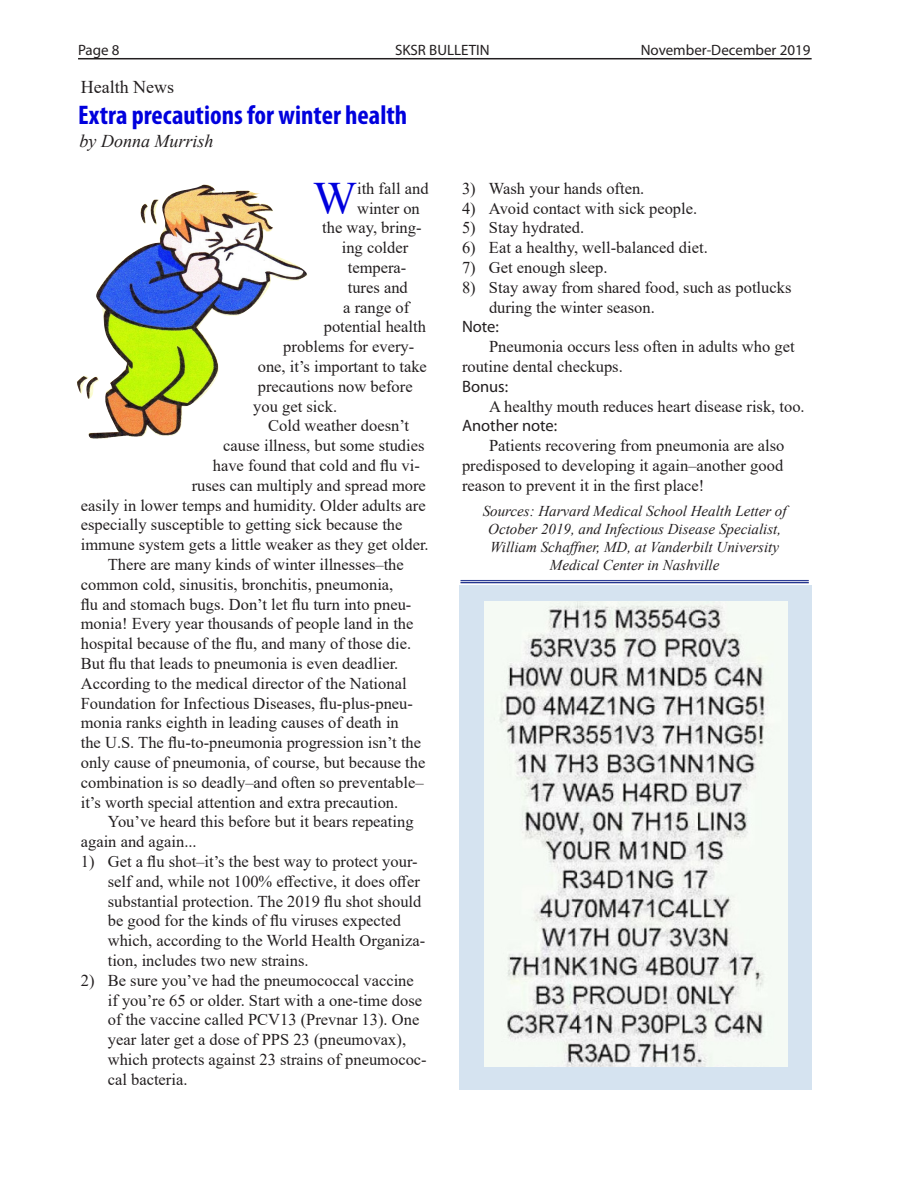
<style>
.page{position:relative;width:918px;height:1188px;background:#fff}
.page>*{position:absolute;margin:0;border:0;box-sizing:border-box;transform-origin:0 0}
.Body_text{font:46.35px "Times New Roman";color:#00d}
.Headline{font:700 condensed 27px "Myriad Pro";color:#00d}
.t1{font:italic 18px "Times New Roman";color:#231f20}
.t2{font:18px "Times New Roman";color:#231f20}
.Body_text-2{font:16.5px/19.8px "Times New Roman";color:#231f20}
.Body_text-3{font:16.5px "Myriad Pro";color:#231f20}
.t3{font:italic 15px/18px "Times New Roman";color:#231f20;text-align:center}
.t4{font:15px "Myriad Pro";color:#231f20}
</style>
<div class="page">
<hr style="left:78px;top:58px;width:734px;height:1px;background:#231f20">
<div style="left:459px;top:585px;width:353px;height:505px;background:#d5e3f0"></div>
<img style="left:77px;top:185px;width:230px;height:254px">
<hr style="left:460px;top:580px;width:349px;height:1px;background:#253690">
<hr style="left:460px;top:582px;width:349px;height:1px;background:#253690">
<img style="left:485px;top:601px;width:302px;height:466px">
<p class="t4" style="left:78px;top:41px;width:43px">Page 8</p>
<p class="t4" style="left:395px;top:40px;width:96px">SKSR BULLETIN</p>
<p class="t4" style="left:641px;top:41px;width:171px">November-December 2019</p>
<p class="t2" style="left:81px;top:75px;width:95px">Health News</p>
<p class="Headline" style="left:78px;top:99px;width:330px">Extra precautions for winter health</p>
<p class="t1" style="left:80px;top:129px;width:135px">by Donna Murrish</p>
<p class="Body_text" style="left:313px;top:165px;width:45px">W</p>
<p class="Body_text-2" style="left:357px;top:178px;width:73px">ith fall and</p>
<p class="Body_text-2" style="left:357px;top:198px;width:64px">winter on</p>
<p class="Body_text-2" style="left:322px;top:217px;width:101px">the way, bring-</p>
<p class="Body_text-2" style="left:342px;top:237px;width:68px">ing colder</p>
<p class="Body_text-2" style="left:348px;top:257px;width:60px">tempera-</p>
<p class="Body_text-2" style="left:348px;top:277px;width:62px">tures and</p>
<p class="Body_text-2" style="left:343px;top:297px;width:67px">a range of</p>
<p class="Body_text-2" style="left:324px;top:316px;width:104px">potential health</p>
<p class="Body_text-2" style="left:283px;top:336px;width:133px">problems for every-</p>
<p class="Body_text-2" style="left:258px;top:356px;width:171px">one, it’s important to take</p>
<p class="Body_text-2" style="left:258px;top:376px;width:156px">precautions now before</p>
<p class="Body_text-2" style="left:253px;top:396px;width:85px">you get sick.</p>
<p class="Body_text-2" style="left:268px;top:415px;width:142px">Cold weather doesn’t</p>
<p class="Body_text-2" style="left:223px;top:435px;width:203px">cause illness, but some studies</p>
<p class="Body_text-2" style="left:213px;top:455px;width:209px">have found that cold and flu vi-</p>
<p class="Body_text-2" style="left:192px;top:475px;width:236px">ruses can multiply and spread more</p>
<p class="Body_text-2" style="left:81px;top:495px;width:346px">easily in lower temps and humidity. Older adults are</p>
<p class="Body_text-2" style="left:81px;top:514px;width:323px">especially susceptible to getting sick because the</p>
<p class="Body_text-2" style="left:81px;top:534px;width:349px">immune system gets a little weaker as they get older.</p>
<p class="Body_text-2" style="left:81px;top:554px;width:346px;text-indent:27px">There are many kinds of winter illnesses–the common cold, sinusitis, bronchitis, pneumonia,<br>flu and stomach bugs. Don’t let flu turn into pneu&shy;monia! Every year thousands of people land in the hospital because of the flu, and many of those die.<br>But flu that leads to pneumonia is even deadlier.<br>According to the medical director of the National Foundation for Infectious Diseases, flu-plus-pneu&shy;monia ranks eighth in leading causes of death in<br>the U.S. The flu-to-pneumonia progression isn’t the only cause of pneumonia, of course, but because the combination is so deadly–and often so preventable– it’s worth special attention and extra precaution.</p>
<p class="Body_text-2" style="left:81px;top:811px;width:334px;text-indent:27px">You’ve heard this before but it bears repeating again and again...</p>
<p class="Body_text-2" style="left:108px;top:851px;width:319px;text-indent:-27px">1) Get a flu shot–it’s the best way to protect your&shy;self and, while not 100% effective, it does offer substantial protection. The 2019 flu shot should be good for the kinds of flu viruses expected which, according to the World Health Organiza&shy;tion, includes two new strains.</p>
<p class="Body_text-2" style="left:108px;top:970px;width:320px;text-indent:-27px">2) Be sure you’ve had the pneumococcal vaccine if you’re 65 or older. Start with a one-time dose of the vaccine called PCV13 (Prevnar 13). One year later get a dose of PPS 23 (pneumovax), which protects against 23 strains of pneumococ&shy;cal bacteria.</p>
<p class="Body_text-2" style="left:462px;top:178px;width:184px">3) Wash your hands often.</p>
<p class="Body_text-2" style="left:462px;top:198px;width:237px">4) Avoid contact with sick people.</p>
<p class="Body_text-2" style="left:462px;top:217px;width:124px">5) Stay hydrated.</p>
<p class="Body_text-2" style="left:462px;top:237px;width:247px">6) Eat a healthy, well-balanced diet.</p>
<p class="Body_text-2" style="left:462px;top:257px;width:147px">7) Get enough sleep.</p>
<p class="Body_text-2" style="left:489px;top:277px;width:304px;text-indent:-27px">8) Stay away from shared food, such as potlucks during the winter season.</p>
<p class="Body_text-3" style="left:462px;top:317px;width:38px">Note:</p>
<p class="Body_text-2" style="left:462px;top:336px;width:334px;text-indent:27px">Pneumonia occurs less often in adults who get routine dental checkups.</p>
<p class="Body_text-3" style="left:462px;top:376px;width:48px">Bonus:</p>
<p class="Body_text-2" style="left:489px;top:396px;width:317px">A healthy mouth reduces heart disease risk, too.</p>
<p class="Body_text-3" style="left:462px;top:416px;width:97px">Another note:</p>
<p class="Body_text-2" style="left:462px;top:435px;width:324px;text-align:justify;text-indent:27px">Patients recovering from pneumonia are also predisposed to developing it again–another good reason to prevent it in the first place!</p>
<p class="t3" style="left:483px;top:501px;width:305px">Sources: Harvard Medical School Health Letter of October 2019, and Infectious Disease Specialist, William Schaffner, MD, at Vanderbilt University Medical Center in Nashville</p>
</div>
